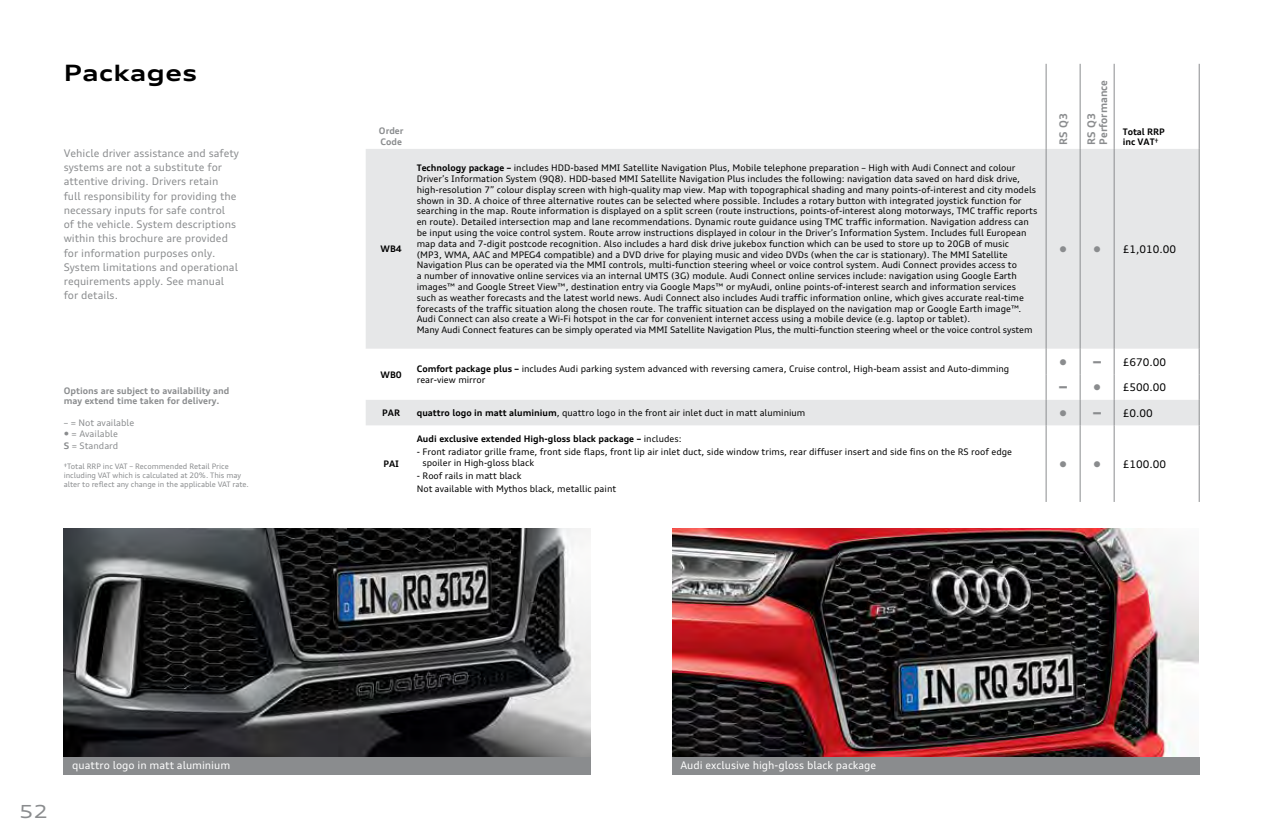
<style>
.page{position:relative;width:1263px;height:838px;background:#fff}
.page>*{position:absolute;margin:0;border:0;box-sizing:border-box;transform-origin:0 0}
.t1{font:700 expanded 22.5px "Audi Type";letter-spacing:.02em;color:#000}
.t2{font:expanded 22.5px "Audi Type";color:#8a8c8e}
.t3{font:expanded 18px "Audi Type";color:#8a8c8e}
.t4{font:10.5px/14.2px "Audi Type";color:#8a8c8e}
.t5{font:10.5px "Audi Type";color:#fff}
.t6{font:10.5px "Audi Type";color:#000}
.t7{font:700 10.5px/12px "Audi Type";color:#8a8c8e}
.t8{font:9px/10.8px "Audi Type";color:#000}
.t9{font:700 9px/10.1px "Audi Type";color:#000}
.t10{font:700 9px/10.8px "Audi Type";color:#8a8c8e}
.t11{font:9px/12px "Audi Type";color:#8a8c8e}
.t12{font:7.5px/9px "Audi Type";letter-spacing:-.005em;color:#8a8c8e}
.t13{font:6px "Webdings";color:#8a8c8e}
.s1{font-family:"Charcoal CY"}
.s2{font-weight:700}
.s3{font-weight:400}
.s4{font-stretch:expanded;font-size:22.5px;color:#8a8c8e}
</style>
<div class="page">
<div style="left:366px;top:149px;width:833px;height:200px;background:#e6e7e8"></div>
<hr style="left:1199px;top:64px;width:1px;height:85px;background:#8a8c8e">
<hr style="left:1046px;top:149px;width:1px;height:200px;background:#8a8c8e">
<hr style="left:1080px;top:149px;width:1px;height:200px;background:#8a8c8e">
<hr style="left:1114px;top:149px;width:1px;height:200px;background:#8a8c8e">
<hr style="left:1199px;top:149px;width:1px;height:200px;background:#8a8c8e">
<svg style="left:366px;top:349px;width:834px;height:76px"></svg>
<hr style="left:1046px;top:425px;width:1px;height:77px;background:#8a8c8e">
<hr style="left:1080px;top:425px;width:1px;height:77px;background:#8a8c8e">
<hr style="left:1114px;top:425px;width:1px;height:77px;background:#8a8c8e">
<hr style="left:1199px;top:425px;width:1px;height:77px;background:#8a8c8e">
<hr style="left:1046px;top:64px;width:1px;height:85px;background:#8a8c8e">
<hr style="left:1080px;top:64px;width:1px;height:85px;background:#8a8c8e">
<hr style="left:1114px;top:64px;width:1px;height:85px;background:#8a8c8e">
<img style="left:673px;top:528px;width:525px;height:229px">
<img style="left:64px;top:528px;width:526px;height:229px">
<div style="left:64px;top:757px;width:527px;height:17px;background:#8a8c8e"></div>
<div style="left:672px;top:757px;width:527px;height:17px;background:#8a8c8e"></div>
<h1 class="t1" style="left:64px;top:57px;width:135px">Packages</h1>
<p class="t4" style="left:64px;top:146px;width:177px">Vehicle driver assistance and safety systems are not a substitute for attentive driving. Drivers retain<br>full responsibility for providing the necessary inputs for safe control<br>of the vehicle. System descriptions within this brochure are provided for information purposes only.<br>System limitations and operational requirements apply. See manual for details.</p>
<p class="t10" style="left:64px;top:385px;width:167px">Options are subject to availability and may extend time taken for delivery.</p>
<p class="t11" style="left:64px;top:416px;width:72px">– = Not available</p>
<p class="t11" style="left:64px;top:427px;width:56px"><span class="s1">•</span> = Available<br><span class="s2">S</span> = Standard</p>
<p class="t12" style="left:64px;top:461px;width:187px">†Total RRP inc VAT – Recommended Retail Price including VAT which is calculated at 20%. This may alter to reflect any change in the applicable VAT rate.</p>
<p class="t10" style="left:379px;top:125px;width:26px">Order<br>Code</p>
<p class="t9" style="left:380px;top:244px;width:23px">WB4</p>
<p class="t8" style="left:417px;top:162px;width:622px"><span class="s2">Technology package –</span> includes HDD-based MMI Satellite Navigation Plus, Mobile telephone preparation – High with Audi Connect and colour Driver’s Information System (9Q8). HDD-based MMI Satellite Navigation Plus includes the following: navigation data saved on hard disk drive, high-resolution 7” colour display screen with high-quality map view. Map with topographical shading and many points-of-interest and city models shown in 3D. A choice of three alternative routes can be selected where possible. Includes a rotary button with integrated joystick function for searching in the map. Route information is displayed on a split screen (route instructions, points-of-interest along motorways, TMC traffic reports en route). Detailed intersection map and lane recommendations. Dynamic route guidance using TMC traffic information. Navigation address can be input using the voice control system. Route arrow instructions displayed in colour in the Driver’s Information System. Includes full European map data and 7-digit postcode recognition. Also includes a hard disk drive jukebox function which can be used to store up to 20GB of music<br>(MP3, WMA, AAC and MPEG4 compatible) and a DVD drive for playing music and video DVDs (when the car is stationary). The MMI Satellite Navigation Plus can be operated via the MMI controls, multi-function steering wheel or voice control system. Audi Connect provides access to<br>a number of innovative online services via an internal UMTS (3G) module. Audi Connect online services include: navigation using Google Earth images™ and Google Street View™, destination entry via Google Maps™ or myAudi, online points-of-interest search and information services such as weather forecasts and the latest world news. Audi Connect also includes Audi traffic information online, which gives accurate real-time forecasts of the traffic situation along the chosen route. The traffic situation can be displayed on the navigation map or Google Earth image™.<br>Audi Connect can also create a Wi-Fi hotspot in the car for convenient internet access using a mobile device (e.g. laptop or tablet).<br>Many Audi Connect features can be simply operated via MMI Satellite Navigation Plus, the multi-function steering wheel or the voice control system</p>
<p class="t9" style="left:380px;top:369px;width:23px">WB0</p>
<p class="t8" style="left:417px;top:363px;width:594px"><span class="s2">Comfort package plus –</span> includes Audi parking system advanced with reversing camera, Cruise control, High-beam assist and Auto-dimming rear-view mirror</p>
<p class="t7" style="left:1057px;top:145px;width:33px;rotate:-90deg">RS Q3</p>
<p class="t7" style="left:1085px;top:145px;width:66px;rotate:-90deg">RS Q3<br>Performance</p>
<p class="t9" style="left:1123px;top:126px;width:43px">Total RRP inc VAT<span class="s3">†</span></p>
<p class="t13" style="left:1060px;top:246px;width:7px">■</p>
<p class="t6" style="left:1094px;top:242px;width:84px"><sup>■</sup> £1,010.00</p>
<p class="t6" style="left:1060px;top:355px;width:108px"><sup>■</sup> <span class="s4">-</span> £670.00</p>
<h1 class="t2" style="left:1058px;top:371px;width:12px">-</h1>
<p class="t6" style="left:1094px;top:381px;width:74px"><sup>■</sup> £500.00</p>
<p class="t9" style="left:382px;top:407px;width:19px">PAR</p>
<p class="t8" style="left:417px;top:407px;width:390px"><span class="s2">quattro logo in matt aluminium</span>, quattro logo in the front air inlet duct in matt aluminium</p>
<p class="t6" style="left:1060px;top:406px;width:94px"><sup>■</sup> <span class="s4">-</span> £0.00</p>
<p class="t9" style="left:383px;top:458px;width:17px">PAI</p>
<p class="t9" style="left:417px;top:434px;width:266px">Audi exclusive extended High-gloss black package – <span class="s3">includes:</span></p>
<p class="t8" style="left:422px;top:446px;width:591px;text-indent:-6px">- Front radiator grille frame, front side flaps, front lip air inlet duct, side window trims, rear diffuser insert and side fins on the RS roof edge spoiler in High-gloss black</p>
<p class="t8" style="left:417px;top:469px;width:201px;line-height:12.9px">- Roof rails in matt black<br>Not available with Mythos black, metallic paint</p>
<p class="t13" style="left:1060px;top:461px;width:7px">■</p>
<p class="t6" style="left:1094px;top:457px;width:74px"><sup>■</sup> £100.00</p>
<h2 class="t3" style="left:19px;top:799px;width:30px">52</h2>
<p class="t5" style="left:72px;top:758px;width:160px">quattro logo in matt aluminium</p>
<p class="t5" style="left:680px;top:758px;width:197px">Audi exclusive high-gloss black package</p>
</div>
